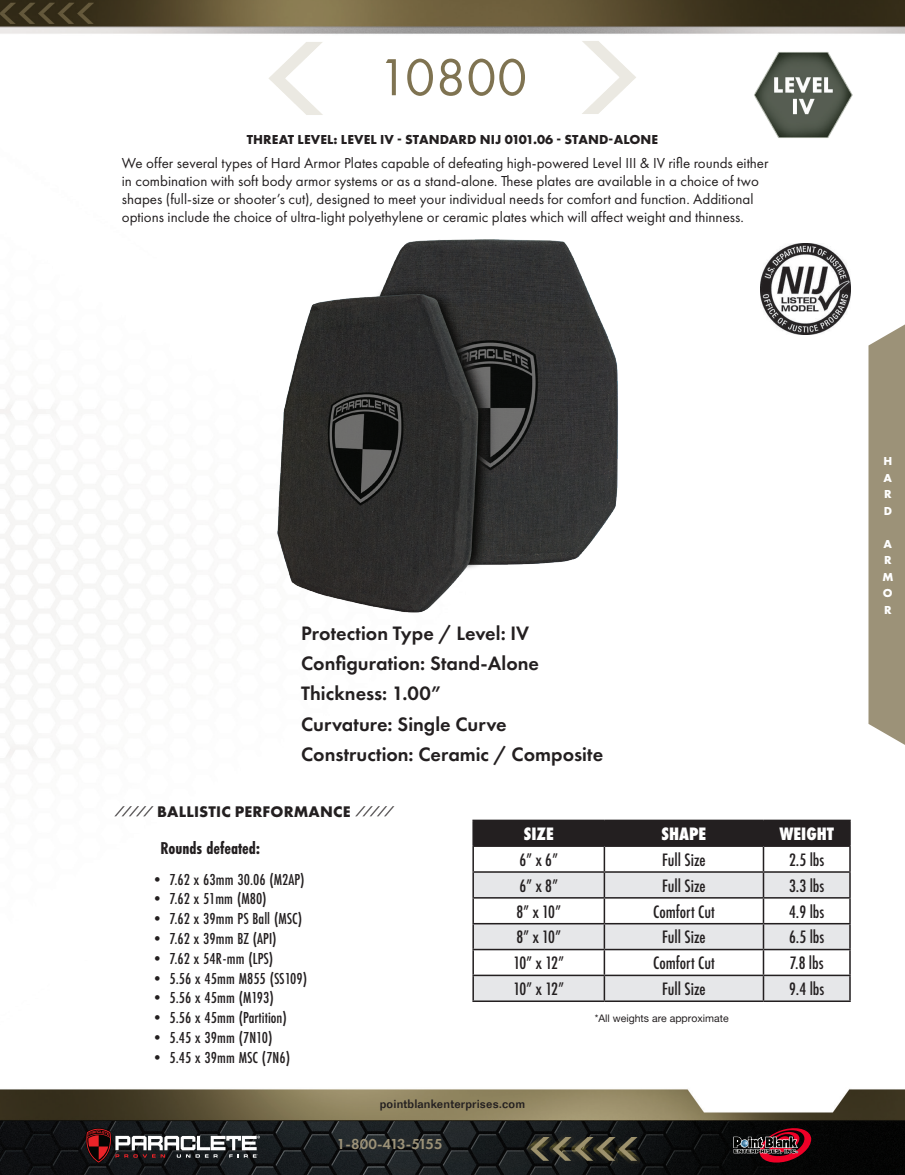
<style>
.page{position:relative;width:905px;height:1175px;background:#fff}
.page>*{position:absolute;margin:0;border:0;box-sizing:border-box;transform-origin:0 0}
.t1{font:54px "Futura PT";color:#7f7351}
.t2{font:600 20.1px "Futura PT";color:#231f20}
.t3{font:700 17.85px "Futura PT Cond";color:#231f20}
.t4{font:500 16.5px "Futura PT Cond";color:#231f20}
.t5{font:500 condensed 16.5px "Futura";color:#231f20}
.t6{font:800 condensed 16.5px "Futura";color:#fff}
.t7{font:700 15.9px "Futura PT";letter-spacing:.01em;color:#231f20}
.t8{font:15px/18px "Futura PT";color:#231f20}
.t9{font:600 15px "Futura PT";letter-spacing:-.06em;color:#9c9278}
.t10{font:700 13.5px "Futura PT";letter-spacing:.01em;color:#231f20}
.t11{font:500 12px "Folio";letter-spacing:.015em;color:#231f20}
.t12{font:700 12px "Futura PT";color:#fff}
.t13{font:10.5px "Alte Haas Grotesk";color:#231f20}
</style>
<div class="page">
<img style="left:0;top:0;width:904px;height:1174px">
<svg style="left:86px;top:1128px;width:174px;height:35px;background:#51484a"></svg>
<svg style="left:733px;top:1128px;width:78px;height:34px;background:#58212a"></svg>
<svg style="left:868px;top:324px;width:36px;height:421px;background:#a59c84"></svg>
<img style="left:477px;top:29px;width:165px;height:95px">
<img style="left:262px;top:31px;width:93px;height:95px">
<svg style="left:114px;top:806px;width:40px;height:10px"></svg>
<svg style="left:355px;top:806px;width:39px;height:10px"></svg>
<img style="left:256px;top:227px;width:393px;height:405px">
<img style="left:747px;top:37px;width:117px;height:116px">
<hr style="left:472px;top:819px;width:132px;height:2px;background:#231f20">
<hr style="left:472px;top:821px;width:2px;height:24px;background:#231f20">
<hr style="left:604px;top:819px;width:159px;height:2px;background:#231f20">
<hr style="left:763px;top:819px;width:87px;height:2px;background:#231f20">
<hr style="left:472px;top:845px;width:132px;height:2px;background:#231f20">
<hr style="left:472px;top:847px;width:2px;height:24px;background:#231f20">
<hr style="left:472px;top:871px;width:132px;height:1px;background:#231f20">
<hr style="left:472px;top:872px;width:2px;height:25px;background:#231f20">
<hr style="left:472px;top:897px;width:132px;height:1px;background:#231f20">
<hr style="left:472px;top:898px;width:2px;height:25px;background:#231f20">
<hr style="left:472px;top:923px;width:132px;height:1px;background:#231f20">
<hr style="left:472px;top:924px;width:2px;height:24px;background:#231f20">
<hr style="left:472px;top:948px;width:132px;height:2px;background:#231f20">
<hr style="left:472px;top:950px;width:2px;height:24px;background:#231f20">
<hr style="left:472px;top:974px;width:132px;height:2px;background:#231f20">
<hr style="left:472px;top:976px;width:2px;height:24px;background:#231f20">
<svg style="left:473px;top:820px;width:377px;height:180px"></svg>
<hr style="left:472px;top:1000px;width:132px;height:2px;background:#231f20">
<hr style="left:604px;top:1000px;width:159px;height:2px;background:#231f20">
<hr style="left:763px;top:1000px;width:87px;height:2px;background:#231f20">
<img style="left:760px;top:244px;width:90px;height:90px">
<p class="t1" style="left:377px;top:45px;width:151px">10800</p>
<p class="t10" style="left:247px;top:131px;width:413px">THREAT LEVEL: LEVEL IV - STANDARD NIJ 0101.06 - STAND-ALONE</p>
<p class="t8" style="left:122px;top:154px;width:648px">We offer several types of Hard Armor Plates capable of defeating high-powered Level III &amp; IV rifle rounds either in combination with soft body armor systems or as a stand-alone. These plates are available in a choice of two shapes (full-size or shooter’s cut), designed to meet your individual needs for comfort and function. Additional options include the choice of ultra-light polyethylene or ceramic plates which will affect weight and thinness.</p>
<p class="t2" style="left:301px;top:620px;width:229px">Protection Type / Level: IV</p>
<p class="t2" style="left:301px;top:651px;width:239px">Configuration: Stand-Alone</p>
<p class="t2" style="left:301px;top:681px;width:141px">Thickness: 1.00”</p>
<p class="t2" style="left:301px;top:711px;width:207px">Curvature: Single Curve</p>
<p class="t2" style="left:301px;top:741px;width:303px">Construction: Ceramic / Composite</p>
<p class="t7" style="left:157px;top:801px;width:195px">BALLISTIC PERFORMANCE</p>
<p class="t3" style="left:160px;top:838px;width:101px">Rounds defeated:</p>
<p class="t4" style="left:149px;top:869px;width:157px">• 7.62 x 63mm 30.06 (M2AP)</p>
<p class="t4" style="left:149px;top:889px;width:119px">• 7.62 x 51mm (M80)</p>
<p class="t4" style="left:149px;top:909px;width:154px">• 7.62 x 39mm PS Ball (MSC)</p>
<p class="t4" style="left:149px;top:928px;width:129px">• 7.62 x 39mm BZ (API)</p>
<p class="t4" style="left:149px;top:948px;width:126px">• 7.62 x 54R-mm (LPS)</p>
<p class="t4" style="left:149px;top:968px;width:159px">• 5.56 x 45mm M855 (SS109)</p>
<p class="t4" style="left:149px;top:988px;width:126px">• 5.56 x 45mm (M193)</p>
<p class="t4" style="left:149px;top:1008px;width:139px">• 5.56 x 45mm (Partition)</p>
<p class="t4" style="left:149px;top:1027px;width:125px">• 5.45 x 39mm (7N10)</p>
<p class="t4" style="left:149px;top:1047px;width:142px">• 5.45 x 39mm MSC (7N6)</p>
<p class="t6" style="left:524px;top:822px;width:31px">SIZE</p>
<p class="t6" style="left:661px;top:822px;width:46px">SHAPE</p>
<p class="t6" style="left:779px;top:822px;width:56px">WEIGHT</p>
<p class="t5" style="left:519px;top:849px;width:40px">6” x 6”</p>
<p class="t5" style="left:662px;top:849px;width:45px">Full Size</p>
<p class="t5" style="left:789px;top:849px;width:37px">2.5 lbs</p>
<p class="t5" style="left:519px;top:875px;width:40px">6” x 8”</p>
<p class="t5" style="left:662px;top:875px;width:45px">Full Size</p>
<p class="t5" style="left:789px;top:875px;width:37px">3.3 lbs</p>
<p class="t5" style="left:516px;top:901px;width:46px">8” x 10”</p>
<p class="t5" style="left:653px;top:901px;width:63px">Comfort Cut</p>
<p class="t5" style="left:789px;top:901px;width:37px">4.9 lbs</p>
<p class="t5" style="left:516px;top:926px;width:46px">8” x 10”</p>
<p class="t5" style="left:662px;top:926px;width:45px">Full Size</p>
<p class="t5" style="left:789px;top:926px;width:37px">6.5 lbs</p>
<p class="t5" style="left:513px;top:952px;width:52px">10” x 12”</p>
<p class="t5" style="left:653px;top:952px;width:63px">Comfort Cut</p>
<p class="t5" style="left:789px;top:952px;width:35px">7.8 lbs</p>
<p class="t5" style="left:513px;top:978px;width:52px">10” x 12”</p>
<p class="t5" style="left:662px;top:978px;width:45px">Full Size</p>
<p class="t5" style="left:789px;top:978px;width:37px">9.4 lbs</p>
<p class="t11" style="left:380px;top:1096px;width:147px">pointblankenterprises.com</p>
<p class="t13" style="left:594px;top:1012px;width:135px">*All weights are approximate</p>
<p class="t9" style="left:337px;top:1134px;width:107px">1-800-413-5155</p>
<p class="t12" style="left:883px;top:453px;width:10px">H</p>
<p class="t12" style="left:883px;top:470px;width:10px">A</p>
<p class="t12" style="left:884px;top:486px;width:9px">R</p>
<p class="t12" style="left:883px;top:503px;width:10px">D</p>
<p class="t12" style="left:883px;top:536px;width:10px">A</p>
<p class="t12" style="left:884px;top:552px;width:9px">R</p>
<p class="t12" style="left:882px;top:569px;width:12px">M</p>
<p class="t12" style="left:882px;top:585px;width:11px">O</p>
<p class="t12" style="left:884px;top:602px;width:9px">R</p>
</div>
